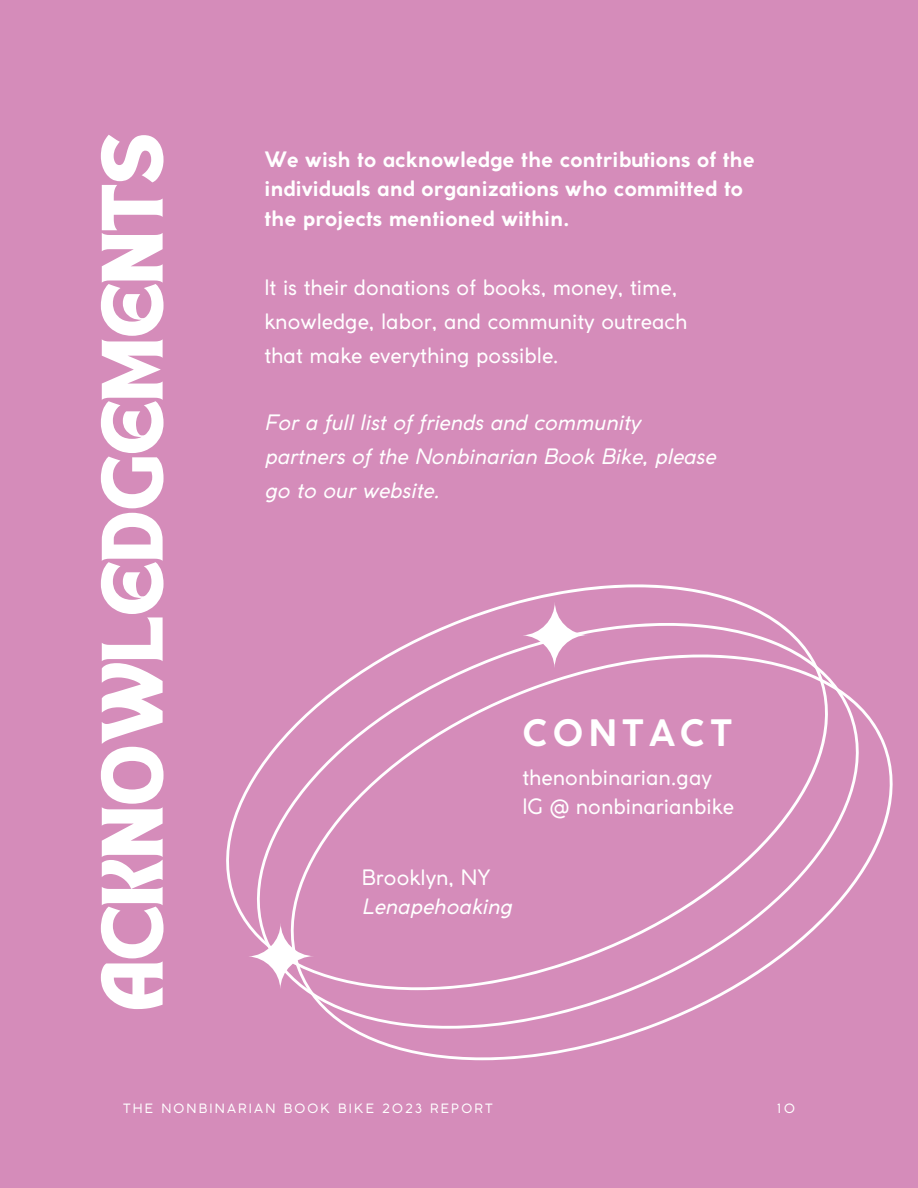
<style>
.page{position:relative;width:918px;height:1188px;background:#d58cba}
.page>*{position:absolute;margin:0;border:0;box-sizing:border-box;transform-origin:0 0}
.t1{font:63px "TANHEADLINE";color:#fff}
.t2{font:700 36px "Coco Gothic";letter-spacing:.14em;color:#fff}
.t3{font:21px/33.8px "Coco Gothic";color:#fff}
.t4{font:700 21px/29.2px "Coco Gothic";color:#fff}
.t5{font:italic 21px/33.8px "Coco Gothic";color:#fff}
.t6{font:12.75px "Coco Gothic";letter-spacing:.17em;color:#fff}
</style>
<div class="page">
<svg style="left:226px;top:584px;width:544px;height:341px"></svg>
<svg style="left:247px;top:616px;width:559px;height:372px"></svg>
<svg style="left:281px;top:648px;width:612px;height:413px"></svg>
<p class="t1" style="left:98px;top:1011px;width:879px;rotate:-90deg">ACKNOWLEDGEMENTS</p>
<p class="t4" style="left:264px;top:147px;width:492px">We wish to acknowledge the contributions of the individuals and organizations who committed to the projects mentioned within.</p>
<p class="t3" style="left:264px;top:272px;width:425px">It is their donations of books, money, time, knowledge, labor, and community outreach that make everything possible.</p>
<p class="t5" style="left:264px;top:407px;width:453px">For a full list of friends and community partners of the Nonbinarian Book Bike, please go to our website.</p>
<p class="t2" style="left:522px;top:719px;width:212px">CONTACT</p>
<p class="t3" style="left:522px;top:762px;width:191px">thenonbinarian.gay</p>
<p class="t3" style="left:522px;top:791px;width:213px">IG @ nonbinarianbike</p>
<p class="t3" style="left:362px;top:862px;width:131px">Brooklyn, NY</p>
<p class="t5" style="left:362px;top:891px;width:152px">Lenapehoaking</p>
<p class="t6" style="left:123px;top:1104px;width:371px">THE NONBINARIAN BOOK BIKE 2023 REPORT</p>
<p class="t6" style="left:777px;top:1104px;width:20px">10</p>
</div>
